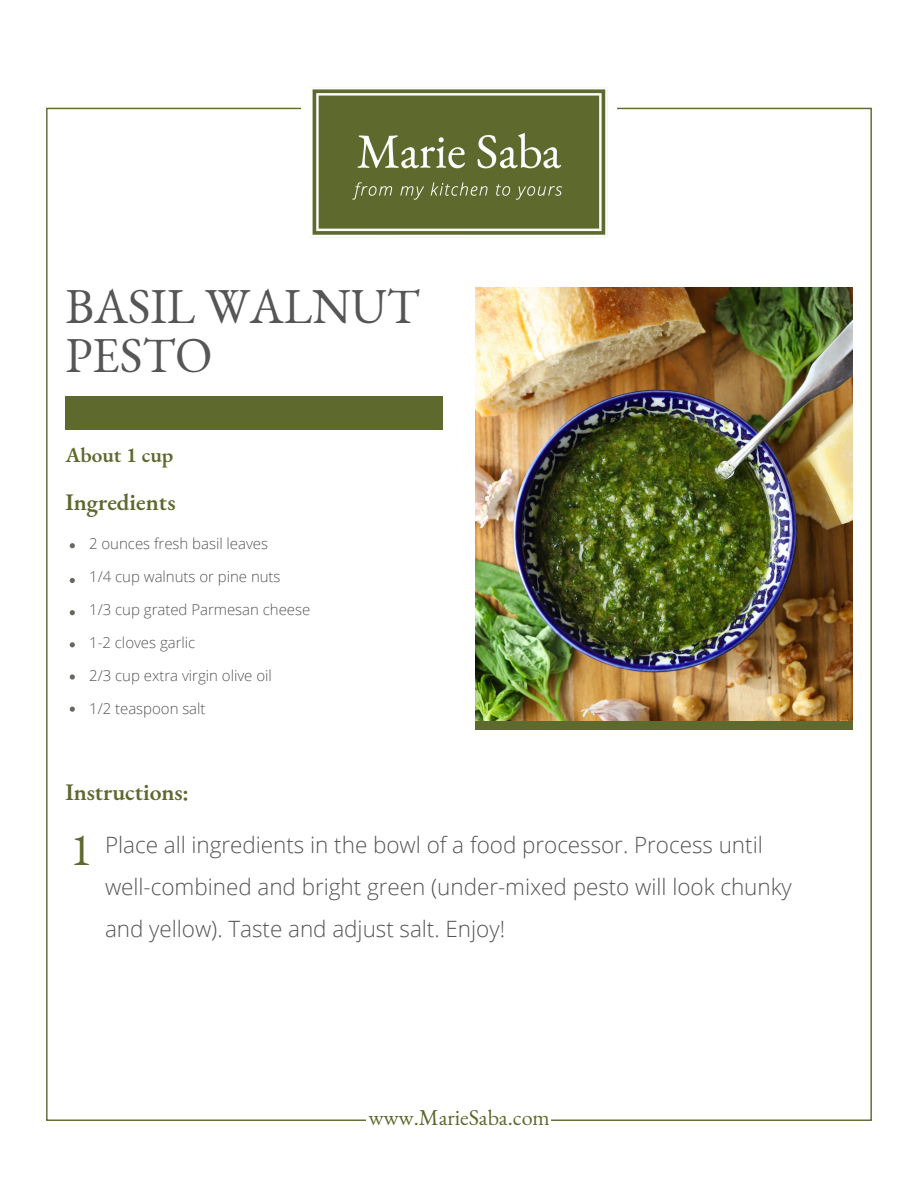
<style>
.page{position:relative;width:918px;height:1188px;background:#fff}
.page>*{position:absolute;margin:0;border:0;box-sizing:border-box;transform-origin:0 0}
.t1{font:48.9px/49.2px "EB Garamond";color:#565656}
.t2{font:45.6px "EB Garamond";color:#5e692e}
.t3{font:600 23.7px "EB Garamond";color:#5e692e}
.t4{font:300 22.5px/42px "Open Sans";color:#565656}
.t5{font:22.2px "EB Garamond";letter-spacing:-.005em;color:#5e692e}
.t6{font:600 21.3px "EB Garamond";color:#5e692e}
.t7{font:300 15px "Open Sans";color:#565656}
</style>
<div class="page">
<svg style="left:70px;top:543px;width:5px;height:5px"></svg>
<svg style="left:70px;top:578px;width:5px;height:5px"></svg>
<svg style="left:70px;top:610px;width:5px;height:5px"></svg>
<svg style="left:70px;top:642px;width:5px;height:5px"></svg>
<svg style="left:70px;top:674px;width:5px;height:6px"></svg>
<svg style="left:70px;top:707px;width:5px;height:5px"></svg>
<img style="left:310px;top:87px;width:298px;height:151px">
<div style="left:65px;top:396px;width:378px;height:33px;background:#5e692e"></div>
<div style="left:475px;top:721px;width:378px;height:9px;background:#5e692e"></div>
<img style="left:475px;top:287px;width:378px;height:434px">
<h1 class="t1" style="left:65px;top:282px;width:356px">BASIL WALNUT<br>PESTO</h1>
<p class="t6" style="left:65px;top:440px;width:110px">About 1 cup</p>
<p class="t3" style="left:65px;top:486px;width:112px">Ingredients</p>
<p class="t7" style="left:89px;top:533px;width:180px">2 ounces fresh basil leaves</p>
<p class="t7" style="left:89px;top:566px;width:193px">1/4 cup walnuts or pine nuts</p>
<p class="t7" style="left:89px;top:599px;width:223px">1/3 cup grated Parmesan cheese</p>
<p class="t7" style="left:89px;top:632px;width:108px">1-2 cloves garlic</p>
<p class="t7" style="left:89px;top:665px;width:184px">2/3 cup extra virgin olive oil</p>
<p class="t7" style="left:89px;top:698px;width:118px">1/2 teaspoon salt</p>
<p class="t3" style="left:65px;top:776px;width:125px">Instructions:</p>
<h2 class="t2" style="left:70px;top:820px;width:23px">1</h2>
<p class="t4" style="left:105px;top:823px;width:688px">Place all ingredients in the bowl of a food processor. Process until well-combined and bright green (under-mixed pesto will look chunky and yellow). Taste and adjust salt. Enjoy!</p>
<p class="t5" style="left:368px;top:1104px;width:183px">www.MarieSaba.com</p>
</div>
